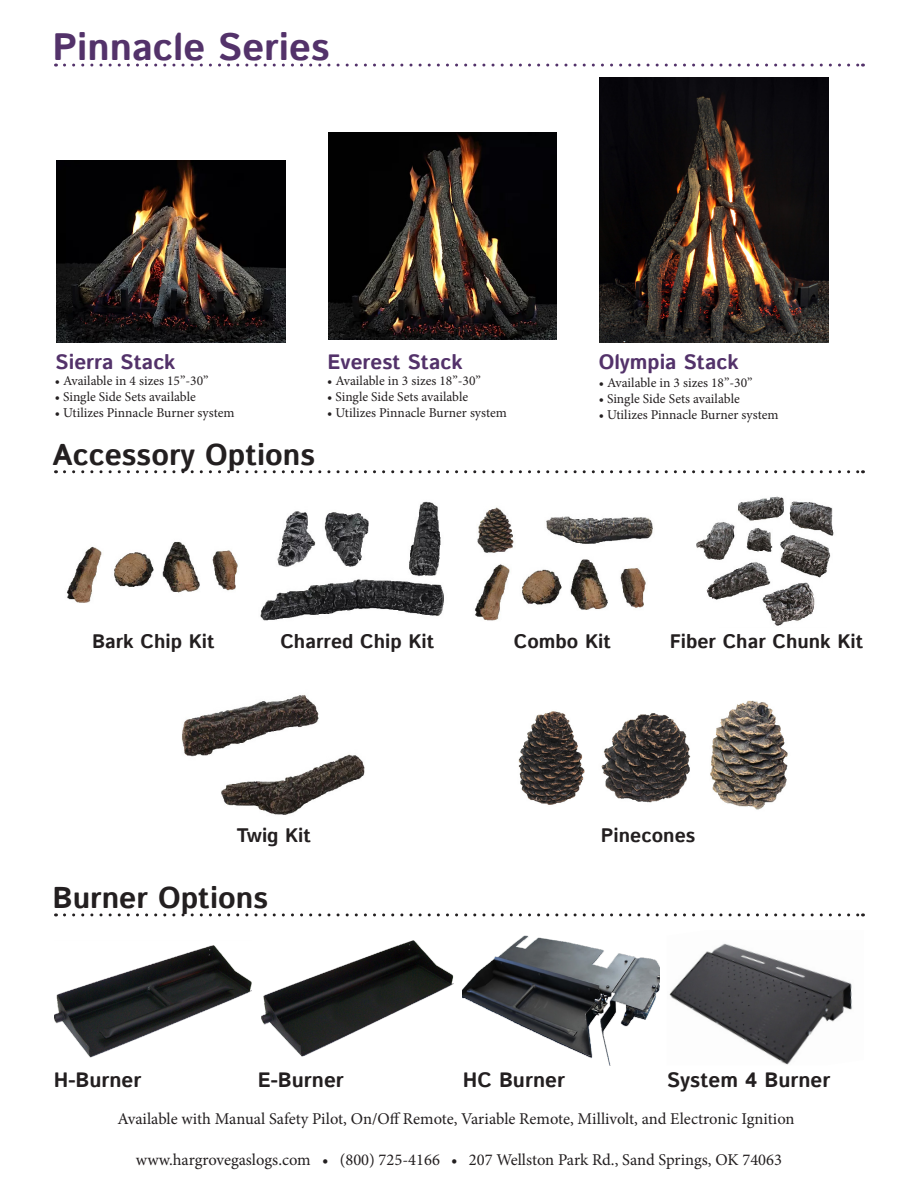
<style>
.page{position:relative;width:918px;height:1188px;background:#fff}
.page>*{position:absolute;margin:0;border:0;box-sizing:border-box;transform-origin:0 0}
.t1{font:700 38.1px "Istok Web";color:#53326a}
.t2{font:700 30px "Istok Web";color:#231f20}
.t3{font:700 20.7px "Istok Web";color:#231f20}
.t4{font:700 20.7px "Istok Web";color:#53326a}
.t5{font:700 19.5px "Istok Web";color:#231f20}
.t6{font:16.5px "Minion Pro";color:#231f20}
.t7{font:13.5px "Minion Pro";color:#231f20}
</style>
<div class="page">
<img style="left:66px;top:541px;width:172px;height:62px">
<img style="left:260px;top:501px;width:184px;height:120px">
<img style="left:475px;top:507px;width:178px;height:114px">
<img style="left:696px;top:496px;width:138px;height:130px">
<img style="left:182px;top:694px;width:183px;height:121px">
<img style="left:518px;top:711px;width:67px;height:94px">
<img style="left:54px;top:945px;width:197px;height:113px">
<img style="left:261px;top:940px;width:193px;height:117px">
<img style="left:462px;top:935px;width:197px;height:130px">
<img style="left:669px;top:943px;width:183px;height:122px">
<svg style="left:64px;top:470px;width:799px;height:3px"></svg>
<svg style="left:64px;top:913px;width:799px;height:3px"></svg>
<img style="left:601px;top:713px;width:90px;height:90px">
<img style="left:710px;top:700px;width:78px;height:110px">
<svg style="left:64px;top:64px;width:799px;height:3px"></svg>
<img style="left:599px;top:78px;width:229px;height:265px">
<img style="left:57px;top:160px;width:228px;height:183px">
<img style="left:328px;top:132px;width:229px;height:207px">
<p class="t1" style="left:52px;top:22px;width:279px">Pinnacle Series</p>
<p class="t4" style="left:56px;top:349px;width:122px">Sierra Stack</p>
<p class="t4" style="left:328px;top:349px;width:137px">Everest Stack</p>
<p class="t7" style="left:55px;top:372px;width:155px">• Available in 4 sizes 15”-30”</p>
<p class="t7" style="left:55px;top:388px;width:143px">• Single Side Sets available</p>
<p class="t7" style="left:55px;top:404px;width:181px">• Utilizes Pinnacle Burner system</p>
<p class="t7" style="left:327px;top:372px;width:155px">• Available in 3 sizes 18”-30”</p>
<p class="t7" style="left:327px;top:388px;width:143px">• Single Side Sets available</p>
<p class="t7" style="left:327px;top:404px;width:181px">• Utilizes Pinnacle Burner system</p>
<p class="t2" style="left:52px;top:434px;width:264px">Accessory Options</p>
<p class="t4" style="left:599px;top:349px;width:141px">Olympia Stack</p>
<p class="t7" style="left:599px;top:373px;width:155px">• Available in 3 sizes 18”-30”</p>
<p class="t7" style="left:599px;top:390px;width:143px">• Single Side Sets available</p>
<p class="t7" style="left:599px;top:406px;width:181px">• Utilizes Pinnacle Burner system</p>
<p class="t5" style="left:92px;top:629px;width:124px">Bark Chip Kit</p>
<p class="t5" style="left:280px;top:629px;width:155px">Charred Chip Kit</p>
<p class="t5" style="left:514px;top:629px;width:98px">Combo Kit</p>
<p class="t5" style="left:670px;top:629px;width:195px">Fiber Char Chunk Kit</p>
<p class="t5" style="left:237px;top:823px;width:76px">Twig Kit</p>
<p class="t5" style="left:601px;top:823px;width:96px">Pinecones</p>
<p class="t2" style="left:52px;top:878px;width:217px">Burner Options</p>
<p class="t3" style="left:54px;top:1066px;width:89px">H-Burner</p>
<p class="t3" style="left:258px;top:1066px;width:88px">E-Burner</p>
<p class="t3" style="left:463px;top:1066px;width:103px">HC Burner</p>
<p class="t3" style="left:667px;top:1066px;width:165px">System 4 Burner</p>
<p class="t6" style="left:117px;top:1108px;width:679px">Available with Manual Safety Pilot, On/Off Remote, Variable Remote, Millivolt, and Electronic Ignition</p>
<p class="t6" style="left:136px;top:1149px;width:648px">www.hargrovegaslogs.com • (800) 725-4166 • 207 Wellston Park Rd., Sand Springs, OK 74063</p>
</div>
